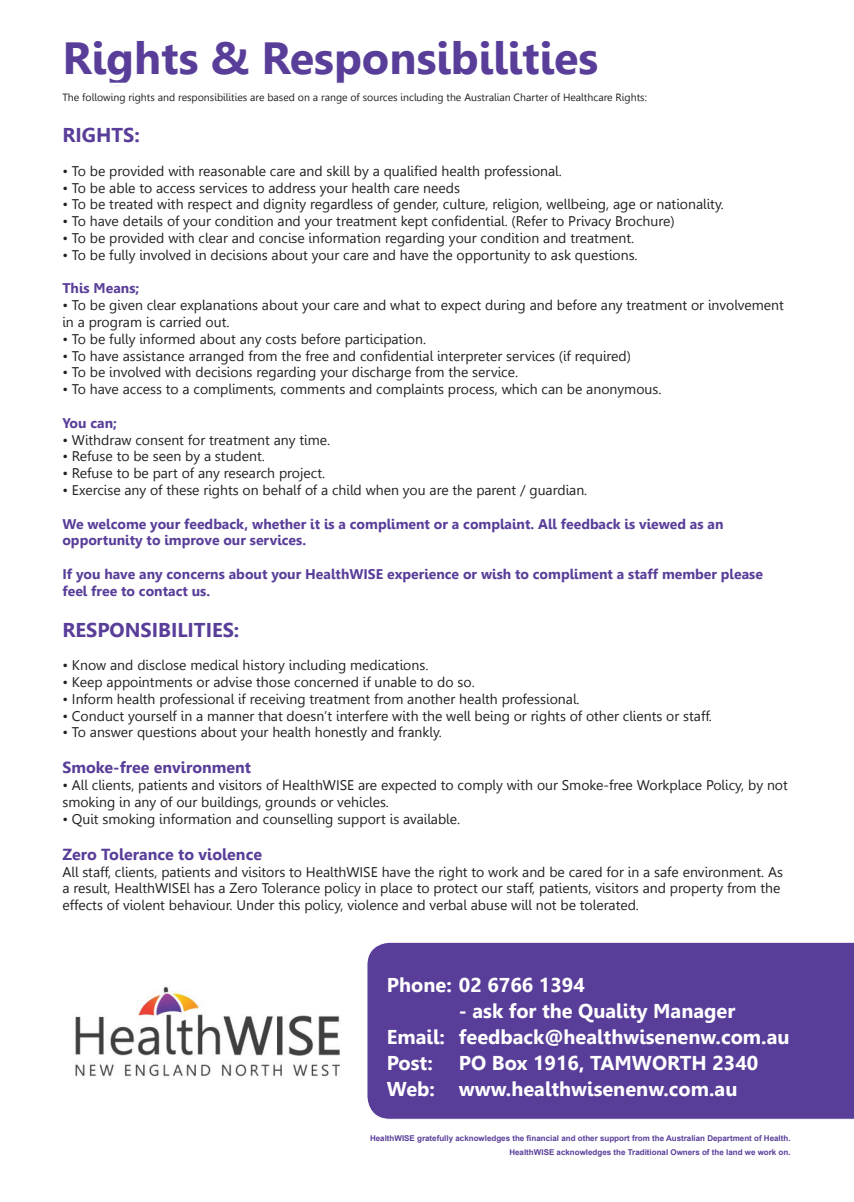
<style>
.page{position:relative;width:854px;height:1202px;background:#fff}
.page>*{position:absolute;margin:0;border:0;box-sizing:border-box;transform-origin:0 0}
.t1{font:700 45px "Leelawadee";color:#593e99}
.t2{font:700 20px/26px "Leelawadee";color:#fff}
.t3{font:700 20px "Leelawadee";color:#593e99}
.t4{font:700 16px "Leelawadee";color:#593e99}
.t5{font:14px/16.8px "Leelawadee";color:#231f20}
.t6{font:700 14px/16.8px "Leelawadee";color:#593e99}
.t7{font:10.5px "Leelawadee";color:#231f20}
.t8{font:700 8px/14px "Arial";color:#593e99;text-align:right}
</style>
<div class="page">
<div style="left:367px;top:942px;width:486px;height:178px;background:#593e99"></div>
<img style="left:75px;top:986px;width:265px;height:91px">
<h1 class="t1" style="left:62px;top:32px;width:537px">Rights &amp; Responsibilities</h1>
<p class="t7" style="left:62px;top:92px;width:586px">The following rights and responsibilities are based on a range of sources including the Australian Charter of Healthcare Rights:</p>
<h2 class="t3" style="left:62px;top:124px;width:79px">RIGHTS:</h2>
<p class="t5" style="left:62px;top:163px;width:501px">• To be provided with reasonable care and skill by a qualified health professional.</p>
<p class="t5" style="left:62px;top:179px;width:399px">• To be able to access services to address your health care needs</p>
<p class="t5" style="left:62px;top:196px;width:662px">• To be treated with respect and dignity regardless of gender, culture, religion, wellbeing, age or nationality.</p>
<p class="t5" style="left:62px;top:213px;width:613px">• To have details of your condition and your treatment kept confidential. (Refer to Privacy Brochure)</p>
<p class="t5" style="left:62px;top:230px;width:573px">• To be provided with clear and concise information regarding your condition and treatment.</p>
<p class="t5" style="left:62px;top:247px;width:576px">• To be fully involved in decisions about your care and have the opportunity to ask questions.</p>
<p class="t6" style="left:62px;top:280px;width:78px">This Means;</p>
<p class="t5" style="left:62px;top:297px;width:722px">• To be given clear explanations about your care and what to expect during and before any treatment or involvement in a program is carried out.</p>
<p class="t5" style="left:62px;top:331px;width:365px">• To be fully informed about any costs before participation.</p>
<p class="t5" style="left:62px;top:347px;width:570px">• To have assistance arranged from the free and confidential interpreter services (if required)</p>
<p class="t5" style="left:62px;top:364px;width:457px">• To be involved with decisions regarding your discharge from the service.</p>
<p class="t5" style="left:62px;top:381px;width:600px">• To have access to a compliments, comments and complaints process, which can be anonymous.</p>
<p class="t6" style="left:62px;top:415px;width:56px">You can;</p>
<p class="t5" style="left:62px;top:431px;width:269px">• Withdraw consent for treatment any time.</p>
<p class="t5" style="left:62px;top:448px;width:204px">• Refuse to be seen by a student.</p>
<p class="t5" style="left:62px;top:465px;width:264px">• Refuse to be part of any research project.</p>
<p class="t5" style="left:62px;top:482px;width:526px">• Exercise any of these rights on behalf of a child when you are the parent / guardian.</p>
<p class="t6" style="left:62px;top:515px;width:662px">We welcome your feedback, whether it is a compliment or a complaint. All feedback is viewed as an opportunity to improve our services.</p>
<p class="t6" style="left:62px;top:566px;width:701px">If you have any concerns about your HealthWISE experience or wish to compliment a staff member please feel free to contact us.</p>
<h2 class="t3" style="left:62px;top:618px;width:178px">RESPONSIBILITIES:</h2>
<p class="t5" style="left:62px;top:657px;width:367px">• Know and disclose medical history including medications.</p>
<p class="t5" style="left:62px;top:674px;width:413px">• Keep appointments or advise those concerned if unable to do so.</p>
<p class="t5" style="left:62px;top:691px;width:518px">• Inform health professional if receiving treatment from another health professional.</p>
<p class="t5" style="left:62px;top:707px;width:650px">• Conduct yourself in a manner that doesn’t interfere with the well being or rights of other clients or staff.</p>
<p class="t5" style="left:62px;top:724px;width:381px">• To answer questions about your health honestly and frankly.</p>
<p class="t4" style="left:62px;top:759px;width:190px">Smoke-free environment</p>
<p class="t5" style="left:62px;top:777px;width:726px">• All clients, patients and visitors of HealthWISE are expected to comply with our Smoke-free Workplace Policy, by not smoking in any of our buildings, grounds or vehicles.</p>
<p class="t5" style="left:62px;top:811px;width:399px">• Quit smoking information and counselling support is available.</p>
<p class="t4" style="left:62px;top:845px;width:201px">Zero Tolerance to violence</p>
<p class="t5" style="left:62px;top:863px;width:721px">All staff, clients, patients and visitors to HealthWISE have the right to work and be cared for in a safe environment. As a result, HealthWISEl has a Zero Tolerance policy in place to protect our staff, patients, visitors and property from the effects of violent behaviour. Under this policy, violence and verbal abuse will not be tolerated.</p>
<h2 class="t2" style="left:386px;top:972px;width:199px">Phone: 02 6766 1394</h2>
<h2 class="t2" style="left:386px;top:998px;width:404px;text-indent:72px">- ask for the Quality Manager<br>Email: feedback@healthwisenenw.com.au<br>Post:</h2>
<h2 class="t2" style="left:386px;top:1050px;width:373px;text-indent:72px">PO Box 1916, TAMWORTH 2340<br>Web: www.healthwisenenw.com.au</h2>
<p class="t8" style="left:370px;top:1131px;width:422px">HealthWISE gratefully acknowledges the financial and other support from the Australian Department of Health.<br>HealthWISE acknowledges the Traditional Owners of the land we work on.</p>
</div>
